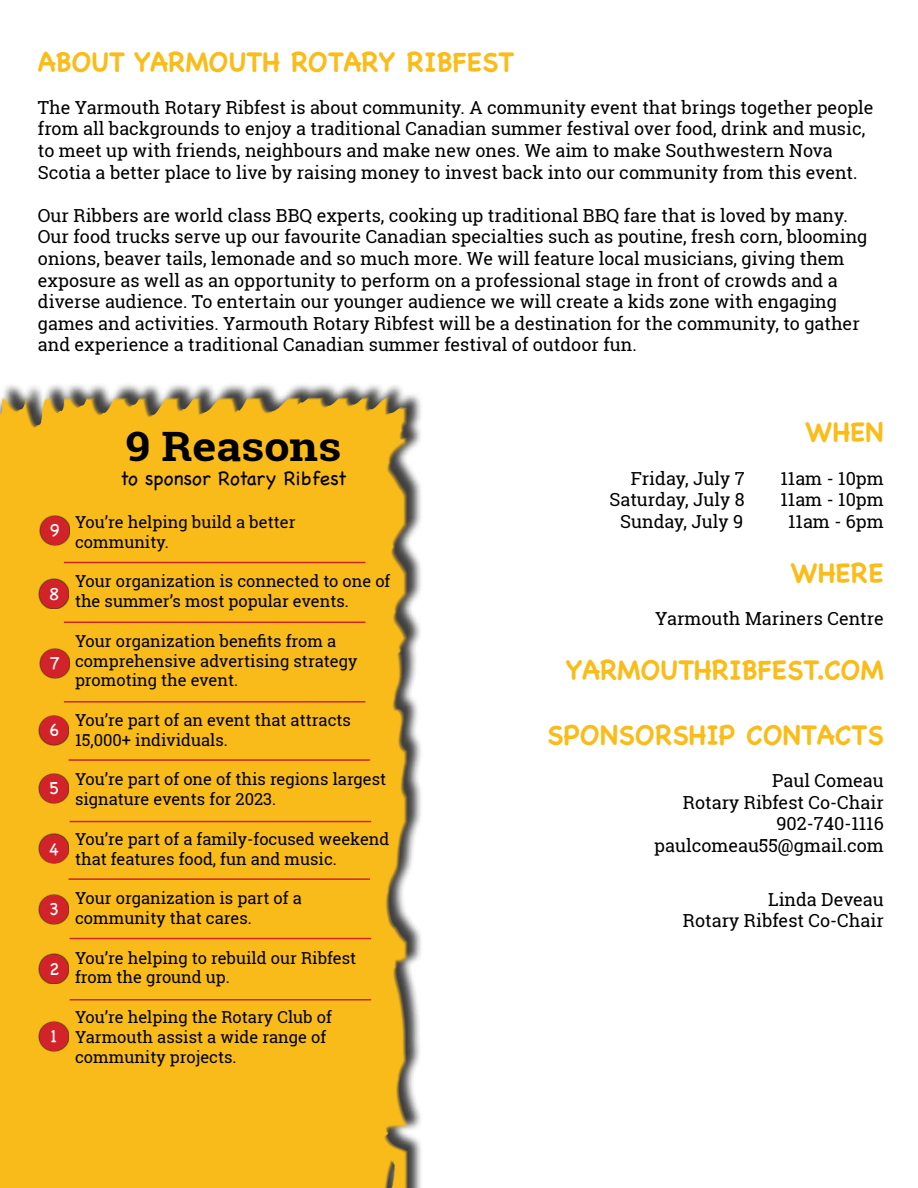
<style>
.page{position:relative;width:918px;height:1188px;background:#fff}
.page>*{position:absolute;margin:0;border:0;box-sizing:border-box;transform-origin:0 0}
.t1{font:700 40.5px "Roboto Slab";color:#000;scale:1.11 1}
.t2{font:700 27px "Chalkboard";color:#fabc19}
.t3{font:19.5px "Chalkboard";color:#000}
.t4{font:18px/21.6px "Roboto Slab";color:#000}
.t5{font:18px "Chalkboard";color:#fff}
.t6{font:16.5px/19.8px "Roboto Slab";color:#000}
</style>
<div class="page">
<div style="left:0;top:382px;width:423px;height:806px;background:#000;opacity:.75"></div>
<div style="left:0;top:397px;width:409px;height:791px;background:#f8bb19"></div>
<div style="left:40px;top:515px;width:30px;height:31px;background:#000;opacity:.75"></div>
<div style="left:41px;top:516px;width:29px;height:29px;background:#d2232a;border-radius:50%"></div>
<div style="left:39px;top:579px;width:30px;height:30px;background:#000;opacity:.75"></div>
<div style="left:39px;top:579px;width:30px;height:30px;background:#d2232a;border-radius:50%"></div>
<div style="left:40px;top:648px;width:30px;height:31px;background:#000;opacity:.75"></div>
<div style="left:41px;top:649px;width:29px;height:29px;background:#d2232a;border-radius:50%"></div>
<div style="left:39px;top:715px;width:30px;height:30px;background:#000;opacity:.75"></div>
<div style="left:39px;top:716px;width:30px;height:29px;background:#d2232a;border-radius:50%"></div>
<div style="left:39px;top:773px;width:30px;height:31px;background:#000;opacity:.75"></div>
<div style="left:39px;top:774px;width:30px;height:29px;background:#d2232a;border-radius:50%"></div>
<div style="left:39px;top:833px;width:30px;height:31px;background:#000;opacity:.75"></div>
<div style="left:39px;top:834px;width:30px;height:29px;background:#d2232a;border-radius:50%"></div>
<div style="left:39px;top:894px;width:30px;height:31px;background:#000;opacity:.75"></div>
<div style="left:39px;top:895px;width:30px;height:29px;background:#d2232a;border-radius:50%"></div>
<div style="left:39px;top:954px;width:30px;height:30px;background:#000;opacity:.75"></div>
<div style="left:39px;top:954px;width:30px;height:30px;background:#d2232a;border-radius:50%"></div>
<div style="left:39px;top:1021px;width:30px;height:31px;background:#000;opacity:.75"></div>
<div style="left:39px;top:1022px;width:30px;height:29px;background:#d2232a;border-radius:50%"></div>
<hr style="left:64px;top:562px;width:301px;height:1px;background:#d2232a">
<hr style="left:64px;top:622px;width:301px;height:1px;background:#d2232a">
<hr style="left:64px;top:701px;width:301px;height:2px;background:#d2232a">
<hr style="left:69px;top:759px;width:301px;height:2px;background:#d2232a">
<hr style="left:70px;top:821px;width:301px;height:1px;background:#d2232a">
<hr style="left:69px;top:878px;width:301px;height:2px;background:#d2232a">
<hr style="left:70px;top:938px;width:301px;height:1px;background:#d2232a">
<hr style="left:70px;top:999px;width:301px;height:1px;background:#d2232a">
<h2 class="t2" style="left:38px;top:45px;width:478px">ABOUT YARMOUTH ROTARY RIBFEST</h2>
<p class="t4" style="left:38px;top:96px;width:837px">The Yarmouth Rotary Ribfest is about community. A community event that brings together people from all backgrounds to enjoy a traditional Canadian summer festival over food, drink and music, to meet up with friends, neighbours and make new ones. We aim to make Southwestern Nova Scotia a better place to live by raising money to invest back into our community from this event.</p>
<p class="t4" style="left:38px;top:204px;width:831px">Our Ribbers are world class BBQ experts, cooking up traditional BBQ fare that is loved by many.<br>Our food trucks serve up our favourite Canadian specialties such as poutine, fresh corn, blooming onions, beaver tails, lemonade and so much more. We will feature local musicians, giving them exposure as well as an opportunity to perform on a professional stage in front of crowds and a diverse audience. To entertain our younger audience we will create a kids zone with engaging games and activities. Yarmouth Rotary Ribfest will be a destination for the community, to gather and experience a traditional Canadian summer festival of outdoor fun.</p>
<p class="t5" style="left:50px;top:520px;width:12px">9</p>
<p class="t5" style="left:49px;top:583px;width:12px">8</p>
<p class="t5" style="left:50px;top:653px;width:12px">7</p>
<p class="t5" style="left:49px;top:719px;width:12px">6</p>
<p class="t5" style="left:49px;top:778px;width:12px">5</p>
<p class="t5" style="left:49px;top:838px;width:12px">4</p>
<p class="t5" style="left:49px;top:899px;width:12px">3</p>
<p class="t5" style="left:49px;top:958px;width:12px">2</p>
<p class="t5" style="left:50px;top:1026px;width:8px">1</p>
<h1 class="t1" style="left:125px;top:419px;width:196px">9 Reasons</h1>
<p class="t3" style="left:120px;top:467px;width:228px">to sponsor Rotary Ribfest</p>
<p class="t6" style="left:75px;top:512px;width:222px">You’re helping build a better community.</p>
<p class="t6" style="left:75px;top:571px;width:317px">Your organization is connected to one of the summer’s most popular events.</p>
<p class="t6" style="left:75px;top:631px;width:284px">Your organization benefits from a comprehensive advertising strategy promoting the event.</p>
<p class="t6" style="left:75px;top:710px;width:278px">You’re part of an event that attracts<br>15,000+ individuals.</p>
<p class="t6" style="left:75px;top:769px;width:313px">You’re part of one of this regions largest signature events for 2023.</p>
<p class="t6" style="left:75px;top:829px;width:316px">You’re part of a family-focused weekend that features food, fun and music.</p>
<p class="t6" style="left:75px;top:888px;width:228px">Your organization is part of a community that cares.</p>
<p class="t6" style="left:75px;top:948px;width:283px">You’re helping to rebuild our Ribfest from the ground up.</p>
<p class="t6" style="left:75px;top:1007px;width:259px">You’re helping the Rotary Club of<br>Yarmouth assist a wide range of community projects.</p>
<h2 class="t2" style="left:805px;top:416px;width:80px">WHEN</h2>
<p class="t4" style="left:631px;top:467px;width:115px">Friday, July 7</p>
<p class="t4" style="left:781px;top:467px;width:105px">11am - 10pm</p>
<p class="t4" style="left:610px;top:489px;width:137px">Saturday, July 8</p>
<p class="t4" style="left:781px;top:489px;width:105px">11am - 10pm</p>
<p class="t4" style="left:620px;top:510px;width:125px">Sunday, July 9</p>
<p class="t4" style="left:788px;top:510px;width:97px">11am - 6pm</p>
<h2 class="t2" style="left:791px;top:557px;width:94px">WHERE</h2>
<p class="t4" style="left:655px;top:607px;width:230px">Yarmouth Mariners Centre</p>
<h2 class="t2" style="left:566px;top:654px;width:319px">YARMOUTHRIBFEST.COM</h2>
<h2 class="t2" style="left:547px;top:719px;width:338px">SPONSORSHIP CONTACTS</h2>
<p class="t4" style="left:654px;top:769px;width:231px;text-align:right">Paul Comeau<br>Rotary Ribfest Co-Chair<br>902-740-1116 paulcomeau55@gmail.com</p>
<p class="t4" style="left:683px;top:888px;width:202px;text-align:right">Linda Deveau<br>Rotary Ribfest Co-Chair</p>
</div>
